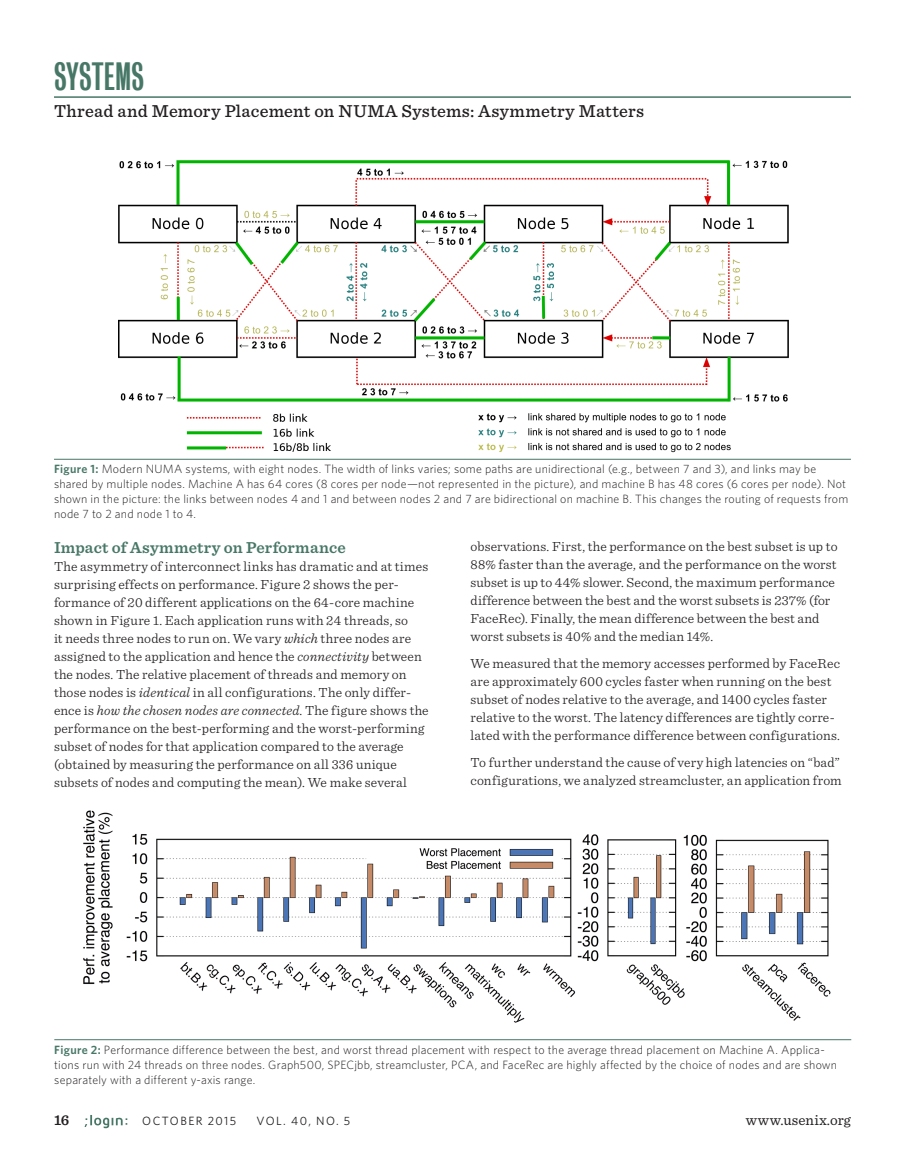
<style>
.page{position:relative;width:905px;height:1175px;background:#fff}
.page>*{position:absolute;margin:0;border:0;box-sizing:border-box;transform-origin:0 0}
.t1{font:36px "Bureau Grotesque One Three";letter-spacing:.005em;color:#477766}
.t2{font:500 18px "Sentinel";letter-spacing:.02em;color:#231f20}
.head1{font:600 16.5px "Sentinel";letter-spacing:.01em;color:#477766}
.t3{font:15px "Sentinel";letter-spacing:.015em;color:#231f20}
.t4{font:600 15px "Sentinel";color:#231f20}
.body{font:300 13.8px/18px "Sentinel";letter-spacing:.01em;color:#231f20}
.figure_caption{font:300 12px/15px "Whitney";letter-spacing:.015em;color:#231f20}
.t5{font:12px "Whitney";letter-spacing:.12em;color:#231f20}
.s1{font-weight:600;color:#477766}
.s2{font-style:italic}
</style>
<div class="page">
<svg style="left:84px;top:1115px;width:43px;height:13px"></svg>
<hr style="left:54px;top:96px;width:796px;height:2px;background:#477766">
<img style="left:119px;top:160px;width:669px;height:293px">
<hr style="left:54px;top:459px;width:796px;height:1px;background:#477766">
<img style="left:83px;top:810px;width:748px;height:213px">
<hr style="left:54px;top:1039px;width:797px;height:1px;background:#477766">
<h1 class="t1" style="left:54px;top:57px;width:91px">SYSTEMS</h1>
<h2 class="t2" style="left:54px;top:98px;width:591px">Thread and Memory Placement on NUMA Systems: Asymmetry Matters</h2>
<p class="figure_caption" style="left:54px;top:461px;width:795px"><span class="s1">Figure 1:</span> Modern NUMA systems, with eight nodes. The width of links varies; some paths are unidirectional (e.g., between 7 and 3), and links may be shared by multiple nodes. Machine A has 64 cores (8 cores per node—not represented in the picture), and machine B has 48 cores (6 cores per node). Not shown in the picture: the links between nodes 4 and 1 and between nodes 2 and 7 are bidirectional on machine B. This changes the routing of requests from node 7 to 2 and node 1 to 4.</p>
<p class="head1" style="left:54px;top:535px;width:293px">Impact of Asymmetry on Performance</p>
<p class="body" style="left:54px;top:556px;width:376px">The asymmetry of interconnect links has dramatic and at times surprising effects on performance. Figure 2 shows the per&shy;formance of 20 different applications on the 64-core machine shown in Figure 1. Each application runs with 24 threads, so<br>it needs three nodes to run on. We vary <span class="s2">which</span> three nodes are assigned to the application and hence the <span class="s2">connectivity</span> between the nodes. The relative placement of threads and memory on those nodes is <span class="s2">identical</span> in all configurations. The only differ&shy;ence is <span class="s2">how the chosen nodes are connected</span>. The figure shows the performance on the best-performing and the worst-performing subset of nodes for that application compared to the average (obtained by measuring the performance on all 336 unique subsets of nodes and computing the mean). We make several</p>
<p class="body" style="left:470px;top:536px;width:368px">observations. First, the performance on the best subset is up to 88% faster than the average, and the performance on the worst subset is up to 44% slower. Second, the maximum performance difference between the best and the worst subsets is 237% (for FaceRec). Finally, the mean difference between the best and worst subsets is 40% and the median 14%.</p>
<p class="body" style="left:470px;top:653px;width:371px">We measured that the memory accesses performed by FaceRec are approximately 600 cycles faster when running on the best subset of nodes relative to the average, and 1400 cycles faster relative to the worst. The latency differences are tightly corre&shy;lated with the performance difference between configurations.</p>
<p class="body" style="left:470px;top:752px;width:372px">To further understand the cause of very high latencies on “bad” configurations, we analyzed streamcluster, an application from</p>
<p class="figure_caption" style="left:54px;top:1041px;width:784px"><span class="s1">Figure 2:</span> Performance difference between the best, and worst thread placement with respect to the average thread placement on Machine A. Applica&shy;tions run with 24 threads on three nodes. Graph500, SPECjbb, streamcluster, PCA, and FaceRec are highly affected by the choice of nodes and are shown separately with a different y-axis range.</p>
<p class="t4" style="left:54px;top:1108px;width:17px">16</p>
<p class="t5" style="left:142px;top:1113px;width:95px">OCTOBER 2015</p>
<p class="t5" style="left:256px;top:1113px;width:95px">VOL. 40, NO. 5</p>
<p class="t3" style="left:745px;top:1108px;width:107px">www.usenix.org</p>
</div>
